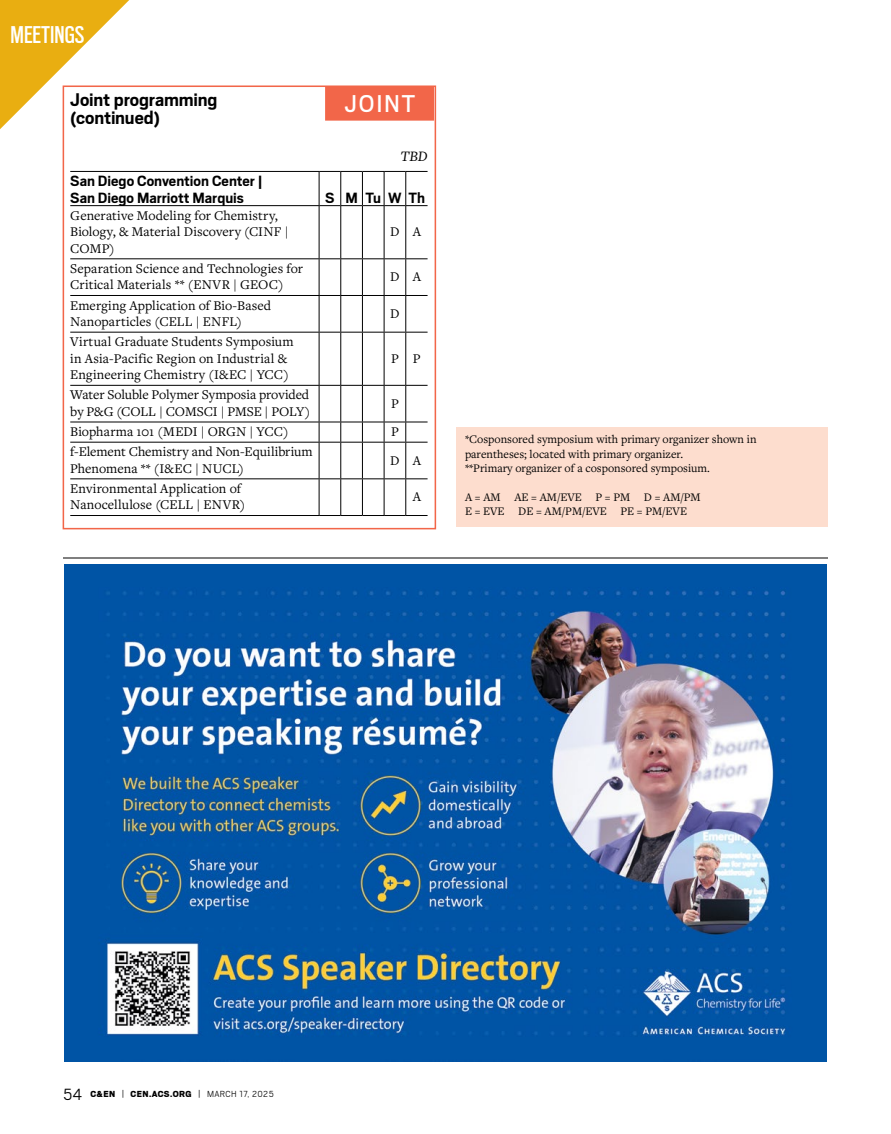
<style>
.page{position:relative;width:891px;height:1134px;background:#fff}
.page>*{position:absolute;margin:0;border:0;box-sizing:border-box;transform-origin:0 0}
.t1{font:27px "Scout Cond";color:#fff}
.t2{font:27px "Scout";letter-spacing:.06em;color:#fff}
.t3{font:700 20.4px "Scout";letter-spacing:-.01em;color:#000}
.t4{font:700 16.5px/16.5px "Scout";color:#000}
.t5{font:italic 15px "Freight Text Pro";color:#000}
.t6{font:13.8px/16.5px "Freight Text Pro";letter-spacing:.005em;color:#000}
.t7{font:12px/14.4px "Freight Text Pro";color:#000}
.t8{font:900 9.75px "Scout";letter-spacing:.04em;color:#000}
.s1{font-weight:300;font-size:18px}
.s2{font-weight:300}
</style>
<div class="page">
<svg style="left:0;top:0;width:129px;height:147px"></svg>
<hr style="left:340px;top:172px;width:1px;height:33px;background:#000">
<hr style="left:362px;top:172px;width:1px;height:33px;background:#000">
<hr style="left:384px;top:172px;width:1px;height:33px;background:#000">
<hr style="left:405px;top:172px;width:1px;height:33px;background:#000">
<hr style="left:70px;top:205px;width:249px;height:1px;background:#000">
<svg style="left:319px;top:205px;width:109px;height:1px"></svg>
<hr style="left:319px;top:172px;width:1px;height:33px;background:#000">
<hr style="left:70px;top:171px;width:249px;height:1px;background:#000">
<svg style="left:319px;top:171px;width:109px;height:1px"></svg>
<hr style="left:319px;top:206px;width:1px;height:52px;background:#000">
<hr style="left:340px;top:206px;width:1px;height:52px;background:#000">
<hr style="left:362px;top:206px;width:1px;height:52px;background:#000">
<hr style="left:384px;top:206px;width:1px;height:52px;background:#000">
<hr style="left:405px;top:206px;width:1px;height:52px;background:#000">
<hr style="left:70px;top:258px;width:249px;height:1px;background:#000">
<hr style="left:319px;top:259px;width:1px;height:36px;background:#000">
<hr style="left:340px;top:259px;width:1px;height:36px;background:#000">
<hr style="left:362px;top:259px;width:1px;height:36px;background:#000">
<hr style="left:384px;top:259px;width:1px;height:36px;background:#000">
<svg style="left:319px;top:258px;width:109px;height:1px"></svg>
<hr style="left:405px;top:259px;width:1px;height:36px;background:#000">
<hr style="left:70px;top:295px;width:249px;height:1px;background:#000">
<hr style="left:319px;top:296px;width:1px;height:36px;background:#000">
<hr style="left:340px;top:296px;width:1px;height:36px;background:#000">
<hr style="left:362px;top:296px;width:1px;height:36px;background:#000">
<hr style="left:384px;top:296px;width:1px;height:36px;background:#000">
<svg style="left:319px;top:295px;width:109px;height:1px"></svg>
<hr style="left:405px;top:296px;width:1px;height:36px;background:#000">
<hr style="left:70px;top:332px;width:249px;height:1px;background:#000">
<hr style="left:319px;top:333px;width:1px;height:52px;background:#000">
<hr style="left:340px;top:333px;width:1px;height:52px;background:#000">
<hr style="left:362px;top:333px;width:1px;height:52px;background:#000">
<hr style="left:384px;top:333px;width:1px;height:52px;background:#000">
<svg style="left:319px;top:332px;width:109px;height:1px"></svg>
<hr style="left:405px;top:333px;width:1px;height:52px;background:#000">
<hr style="left:70px;top:385px;width:249px;height:1px;background:#000">
<hr style="left:319px;top:386px;width:1px;height:36px;background:#000">
<hr style="left:340px;top:386px;width:1px;height:36px;background:#000">
<hr style="left:362px;top:386px;width:1px;height:36px;background:#000">
<hr style="left:384px;top:386px;width:1px;height:36px;background:#000">
<svg style="left:319px;top:385px;width:109px;height:1px"></svg>
<hr style="left:405px;top:386px;width:1px;height:36px;background:#000">
<hr style="left:70px;top:422px;width:249px;height:1px;background:#000">
<hr style="left:70px;top:442px;width:249px;height:1px;background:#000">
<hr style="left:319px;top:443px;width:1px;height:35px;background:#000">
<hr style="left:340px;top:443px;width:1px;height:35px;background:#000">
<hr style="left:362px;top:443px;width:1px;height:35px;background:#000">
<hr style="left:384px;top:443px;width:1px;height:35px;background:#000">
<svg style="left:319px;top:422px;width:109px;height:21px"></svg>
<hr style="left:405px;top:443px;width:1px;height:35px;background:#000">
<hr style="left:70px;top:478px;width:249px;height:1px;background:#000">
<hr style="left:70px;top:515px;width:249px;height:1px;background:#000">
<hr style="left:319px;top:479px;width:1px;height:36px;background:#000">
<hr style="left:340px;top:479px;width:1px;height:36px;background:#000">
<hr style="left:362px;top:479px;width:1px;height:36px;background:#000">
<hr style="left:384px;top:479px;width:1px;height:36px;background:#000">
<svg style="left:319px;top:478px;width:109px;height:1px"></svg>
<hr style="left:405px;top:479px;width:1px;height:36px;background:#000">
<svg style="left:319px;top:515px;width:109px;height:1px"></svg>
<div style="left:325px;top:86px;width:109px;height:35px;background:#f26649"></div>
<div style="left:63px;top:85px;width:373px;height:444px;border:2px solid #f26649"></div>
<div style="left:456px;top:427px;width:372px;height:99px;background:#fdddce"></div>
<hr style="left:63px;top:558px;width:765px;height:1px;background:#000">
<img style="left:65px;top:564px;width:761px;height:498px">
<h1 class="t1" style="left:10px;top:21px;width:75px">MEETINGS</h1>
<h2 class="t3" style="left:70px;top:88px;width:149px">Joint programming</h2>
<h1 class="t2" style="left:345px;top:90px;width:72px">JOINT</h1>
<p class="t5" style="left:400px;top:147px;width:29px">TBD</p>
<p class="t4" style="left:70px;top:173px;width:194px">San Diego Convention Center |<br>San Diego Marriott Marquis</p>
<h2 class="t3" style="left:70px;top:107px;width:91px">(continued)</h2>
<p class="t4" style="left:325px;top:189px;width:101px">S MTuWTh</p>
<p class="t6" style="left:70px;top:207px;width:220px">Generative Modeling for Chemistry,<br>Biology, &amp; Material Discovery (CINF |<br>COMP)</p>
<p class="t6" style="left:390px;top:223px;width:32px">D A</p>
<p class="t6" style="left:70px;top:260px;width:234px">Separation Science and Technologies for<br>Critical Materials ** (ENVR | GEOC)</p>
<p class="t6" style="left:390px;top:268px;width:32px">D A</p>
<p class="t6" style="left:70px;top:296px;width:203px">Emerging Application of Bio-Based<br>Nanoparticles (CELL | ENFL)</p>
<p class="t6" style="left:390px;top:305px;width:11px">D</p>
<p class="t6" style="left:70px;top:333px;width:225px">Virtual Graduate Students Symposium in Asia-Pacific Region on Industrial &amp;<br>Engineering Chemistry (I&amp;EC | YCC)</p>
<p class="t6" style="left:391px;top:350px;width:31px">P P</p>
<p class="t6" style="left:70px;top:386px;width:242px">Water Soluble Polymer Symposia provided by P&amp;G (COLL | COMSCI | PMSE | POLY)</p>
<p class="t6" style="left:391px;top:395px;width:9px">P</p>
<p class="t6" style="left:70px;top:423px;width:220px">Biopharma 101 (MEDI | ORGN | YCC)</p>
<p class="t6" style="left:391px;top:423px;width:9px">P</p>
<p class="t6" style="left:70px;top:443px;width:244px">f-Element Chemistry and Non-Equilibrium<br>Phenomena ** (I&amp;EC | NUCL)</p>
<p class="t6" style="left:390px;top:451px;width:32px">D A</p>
<p class="t6" style="left:70px;top:480px;width:176px">Environmental Application of<br>Nanocellulose (CELL | ENVR)</p>
<p class="t6" style="left:413px;top:488px;width:10px">A</p>
<p class="t7" style="left:465px;top:432px;width:293px">*Cosponsored symposium with primary organizer shown in parentheses; located with primary organizer.<br>**Primary organizer of a cosponsored symposium.</p>
<p class="t7" style="left:465px;top:489px;width:237px">A = AM AE = AM/EVE P = PM D = AM/PM<br>E = EVE DE = AM/PM/EVE PE = PM/EVE</p>
<p class="t8" style="left:63px;top:1089px;width:212px"><span class="s1">54</span> C&amp;EN <span class="s2">|</span> CEN.ACS.ORG <span class="s2">| MARCH 17, 2025</span></p>
</div>
